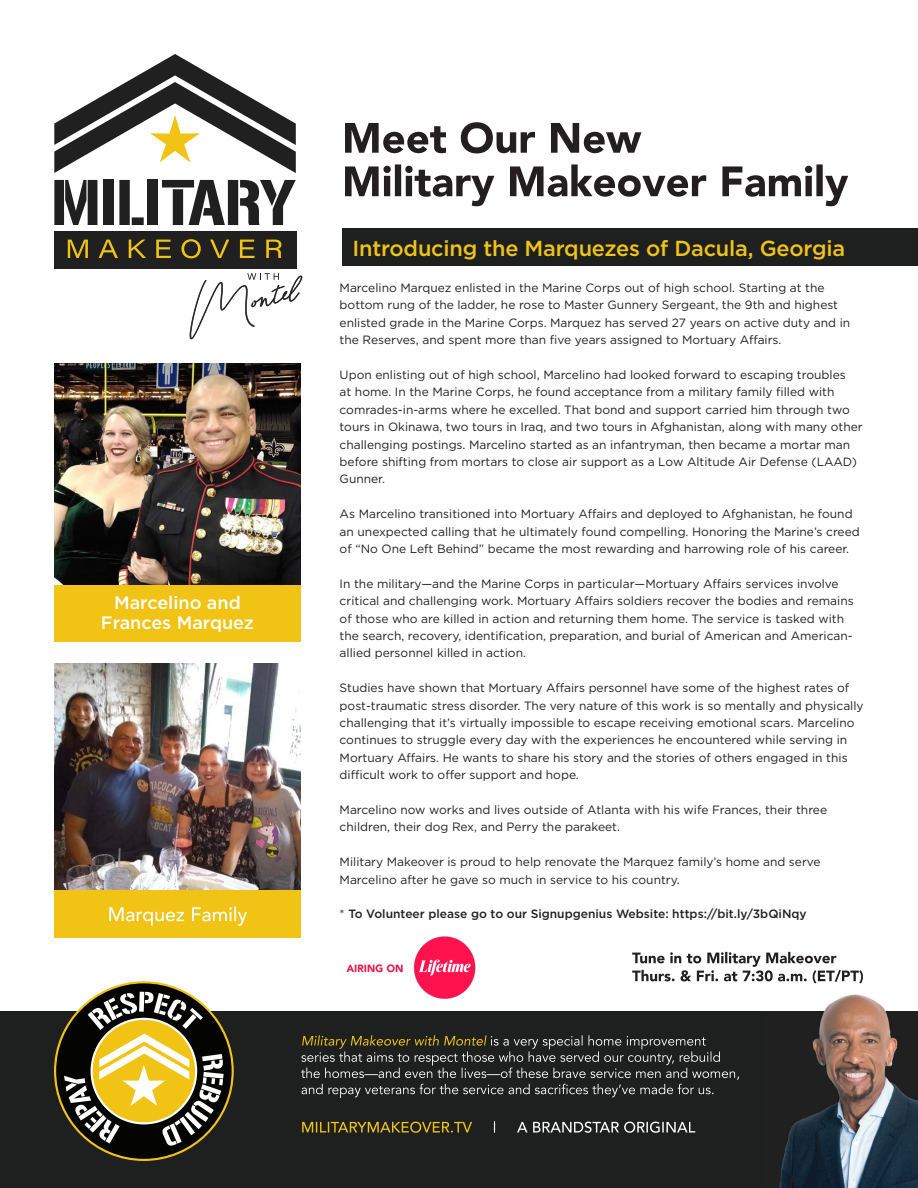
<style>
.page{position:relative;width:918px;height:1188px;background:#fff}
.page>*{position:absolute;margin:0;border:0;box-sizing:border-box;transform-origin:0 0}
.t1{font:500 21.75px "Gotham";letter-spacing:-.01em;color:#f1c315}
.t2{font:500 18px "Gotham";color:#fff}
.t3{font:12px/17.4px "Gotham";color:#231f20}
.t4{font:500 12px "Gotham";color:#231f20}
.s1{font-weight:400}
</style>
<div class="page">
<div style="left:54px;top:231px;width:242px;height:38px;background:#212020"></div>
<svg style="left:68px;top:240px;width:20px;height:18px"></svg>
<svg style="left:99px;top:240px;width:19px;height:18px"></svg>
<svg style="left:129px;top:240px;width:17px;height:18px"></svg>
<svg style="left:156px;top:240px;width:15px;height:18px"></svg>
<svg style="left:181px;top:239px;width:20px;height:19px"></svg>
<svg style="left:210px;top:240px;width:19px;height:18px"></svg>
<svg style="left:240px;top:240px;width:15px;height:18px"></svg>
<svg style="left:266px;top:240px;width:15px;height:18px"></svg>
<svg style="left:54px;top:180px;width:43px;height:45px"></svg>
<div style="left:103px;top:180px;width:11px;height:45px;background:#212020"></div>
<svg style="left:119px;top:180px;width:25px;height:45px"></svg>
<div style="left:148px;top:180px;width:10px;height:45px;background:#212020"></div>
<svg style="left:162px;top:180px;width:134px;height:45px"></svg>
<svg style="left:54px;top:54px;width:242px;height:119px"></svg>
<svg style="left:190px;top:273px;width:112px;height:66px"></svg>
<div style="left:0;top:1011px;width:918px;height:177px;background:#1e1f1f"></div>
<img style="left:779px;top:994px;width:139px;height:194px">
<svg style="left:301px;top:1035px;width:438px;height:63px"></svg>
<svg style="left:54px;top:981px;width:180px;height:180px"></svg>
<div style="left:342px;top:228px;width:576px;height:38px;background:#1e1f1f"></div>
<svg style="left:345px;top:164px;width:503px;height:42px"></svg>
<svg style="left:345px;top:122px;width:296px;height:31px"></svg>
<img style="left:54px;top:364px;width:247px;height:221px">
<img style="left:54px;top:663px;width:247px;height:227px">
<svg style="left:632px;top:952px;width:231px;height:32px"></svg>
<div style="left:54px;top:585px;width:247px;height:57px;background:#f1c315"></div>
<div style="left:54px;top:890px;width:247px;height:48px;background:#f1c315"></div>
<svg style="left:109px;top:906px;width:138px;height:20px"></svg>
<svg style="left:494px;top:1121px;width:201px;height:12px"></svg>
<svg style="left:302px;top:1122px;width:170px;height:11px"></svg>
<img style="left:346px;top:936px;width:130px;height:63px">
<p class="t2" style="left:114px;top:591px;width:128px">Marcelino and</p>
<p class="t2" style="left:101px;top:611px;width:155px">Frances Marquez</p>
<p class="t1" style="left:353px;top:234px;width:494px">Introducing the Marquezes of Dacula, Georgia</p>
<p class="t3" style="left:340px;top:279px;width:512px">Marcelino Marquez enlisted in the Marine Corps out of high school. Starting at the bottom rung of the ladder, he rose to Master Gunnery Sergeant, the 9th and highest enlisted grade in the Marine Corps. Marquez has served 27 years on active duty and in the Reserves, and spent more than five years assigned to Mortuary Affairs.</p>
<p class="t3" style="left:340px;top:366px;width:525px">Upon enlisting out of high school, Marcelino had looked forward to escaping troubles<br>at home. In the Marine Corps, he found acceptance from a military family filled with comrades-in-arms where he excelled. That bond and support carried him through two tours in Okinawa, two tours in Iraq, and two tours in Afghanistan, along with many other challenging postings. Marcelino started as an infantryman, then became a mortar man before shifting from mortars to close air support as a Low Altitude Air Defense (LAAD)<br>Gunner.</p>
<p class="t3" style="left:340px;top:505px;width:522px">As Marcelino transitioned into Mortuary Affairs and deployed to Afghanistan, he found an unexpected calling that he ultimately found compelling. Honoring the Marine’s creed of “No One Left Behind” became the most rewarding and harrowing role of his career.</p>
<p class="t3" style="left:340px;top:575px;width:516px">In the military—and the Marine Corps in particular—Mortuary Affairs services involve critical and challenging work. Mortuary Affairs soldiers recover the bodies and remains of those who are killed in action and returning them home. The service is tasked with the search, recovery, identification, preparation, and burial of American and American&shy;allied personnel killed in action.</p>
<p class="t3" style="left:340px;top:679px;width:526px">Studies have shown that Mortuary Affairs personnel have some of the highest rates of post-traumatic stress disorder. The very nature of this work is so mentally and physically challenging that it’s virtually impossible to escape receiving emotional scars. Marcelino continues to struggle every day with the experiences he encountered while serving in Mortuary Affairs. He wants to share his story and the stories of others engaged in this difficult work to offer support and hope.</p>
<p class="t3" style="left:340px;top:801px;width:489px">Marcelino now works and lives outside of Atlanta with his wife Frances, their three children, their dog Rex, and Perry the parakeet.</p>
<p class="t3" style="left:340px;top:853px;width:483px">Military Makeover is proud to help renovate the Marquez family’s home and serve<br>Marcelino after he gave so much in service to his country.</p>
<p class="t4" style="left:340px;top:906px;width:469px"><span class="s1">*</span> To Volunteer please go to our Signupgenius Website: https://bit.ly/3bQiNqy</p>
</div>
